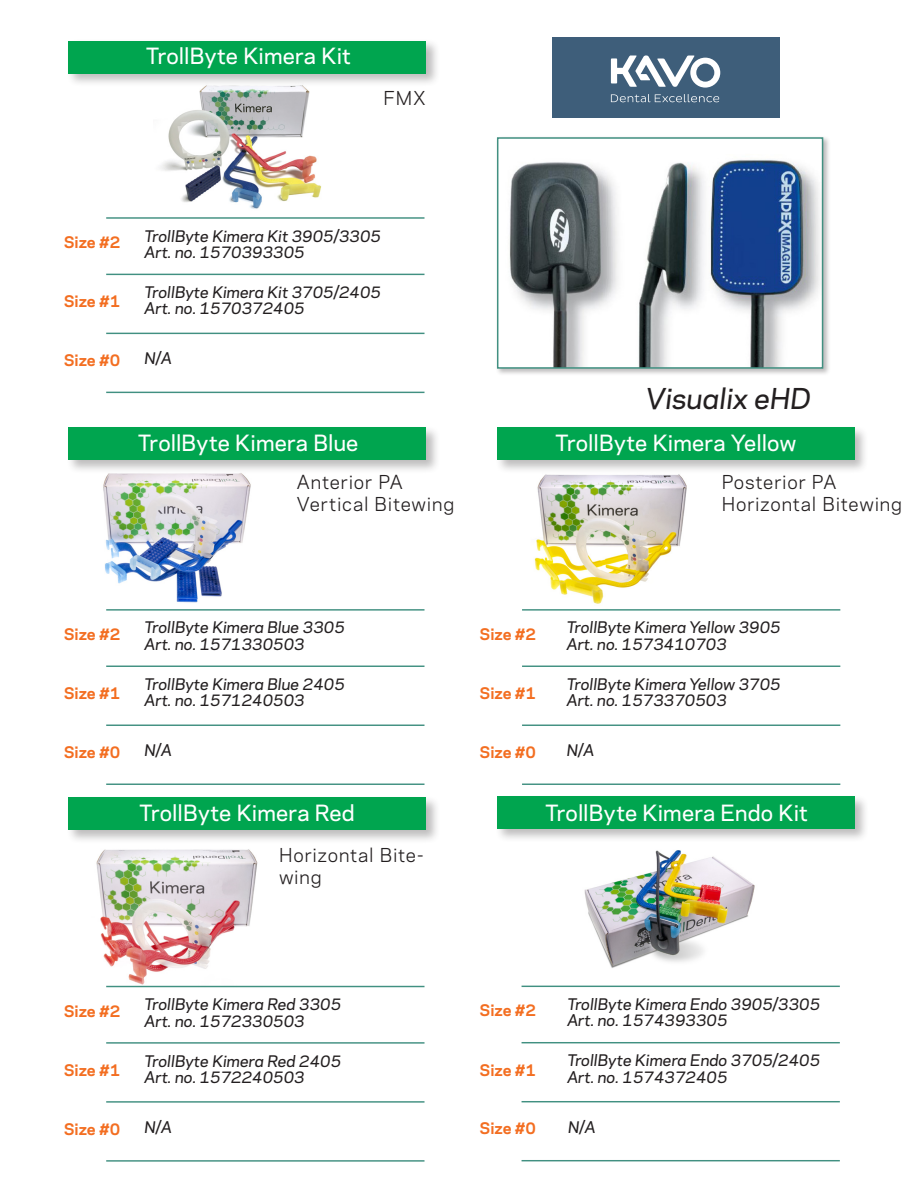
<style>
.page{position:relative;width:918px;height:1188px;background:#fff}
.page>*{position:absolute;margin:0;border:0;box-sizing:border-box;transform-origin:0 0}
.t1{font:italic 500 27px "Polaris";color:#231f20}
.t2{font:500 21px "Polaris";letter-spacing:.005em;color:#fff}
.t3{font:18px/21.6px "Polaris";letter-spacing:.04em;color:#231f20}
.t4{font:italic 500 15px "Polaris";color:#231f20}
.t5{font:700 15px "Polaris";color:#f36e21}
</style>
<div class="page">
<img style="left:96px;top:849px;width:167px;height:139px">
<img style="left:581px;top:850px;width:177px;height:136px">
<img style="left:103px;top:474px;width:148px;height:129px">
<img style="left:534px;top:474px;width:153px;height:130px">
<img style="left:160px;top:88px;width:161px;height:121px">
<div style="left:67px;top:795px;width:373px;height:49px;background:#231f20;opacity:.3"></div>
<div style="left:69px;top:797px;width:357px;height:33px;background:#00a54f"></div>
<div style="left:495px;top:794px;width:374px;height:49px;background:#231f20;opacity:.3"></div>
<div style="left:498px;top:796px;width:357px;height:33px;background:#00a54f"></div>
<div style="left:67px;top:39px;width:373px;height:49px;background:#231f20;opacity:.3"></div>
<div style="left:69px;top:41px;width:357px;height:32px;background:#00a54f"></div>
<hr style="left:106px;top:217px;width:319px;height:2px;background:#419081">
<hr style="left:106px;top:274px;width:319px;height:1px;background:#419081">
<hr style="left:106px;top:333px;width:319px;height:1px;background:#419081">
<hr style="left:106px;top:392px;width:319px;height:1px;background:#419081">
<hr style="left:522px;top:986px;width:318px;height:1px;background:#419081">
<hr style="left:522px;top:1042px;width:318px;height:1px;background:#419081">
<hr style="left:522px;top:1101px;width:318px;height:1px;background:#419081">
<hr style="left:522px;top:1160px;width:318px;height:1px;background:#419081">
<hr style="left:106px;top:609px;width:319px;height:2px;background:#419081">
<hr style="left:106px;top:666px;width:319px;height:1px;background:#419081">
<hr style="left:106px;top:725px;width:319px;height:1px;background:#419081">
<hr style="left:106px;top:784px;width:319px;height:1px;background:#419081">
<hr style="left:522px;top:609px;width:318px;height:2px;background:#419081">
<hr style="left:522px;top:666px;width:318px;height:1px;background:#419081">
<hr style="left:522px;top:725px;width:318px;height:1px;background:#419081">
<hr style="left:522px;top:784px;width:318px;height:1px;background:#419081">
<hr style="left:106px;top:986px;width:319px;height:1px;background:#419081">
<hr style="left:106px;top:1042px;width:319px;height:2px;background:#419081">
<hr style="left:106px;top:1101px;width:319px;height:2px;background:#419081">
<hr style="left:106px;top:1160px;width:319px;height:2px;background:#419081">
<div style="left:495px;top:425px;width:374px;height:49px;background:#231f20;opacity:.3"></div>
<div style="left:498px;top:427px;width:357px;height:33px;background:#00a54f"></div>
<div style="left:67px;top:425px;width:373px;height:49px;background:#231f20;opacity:.3"></div>
<div style="left:69px;top:427px;width:357px;height:33px;background:#00a54f"></div>
<div style="left:495px;top:136px;width:336px;height:240px;background:#231f20;opacity:.3"></div>
<img style="left:500px;top:140px;width:320px;height:226px">
<div style="left:497px;top:137px;width:326px;height:232px;border:2px solid #419081"></div>
<div style="left:552px;top:38px;width:227px;height:80px;background:#3e5e7a"></div>
<svg style="left:611px;top:56px;width:109px;height:32px"></svg>
<svg style="left:611px;top:94px;width:108px;height:8px"></svg>
<h2 class="t2" style="left:146px;top:40px;width:206px">TrollByte Kimera Kit</h2>
<p class="t3" style="left:384px;top:86px;width:44px">FMX</p>
<p class="t5" style="left:64px;top:231px;width:58px">Size #2</p>
<p class="t5" style="left:64px;top:290px;width:58px">Size #1</p>
<p class="t5" style="left:64px;top:349px;width:58px">Size #0</p>
<p class="t4" style="left:145px;top:225px;width:238px">TrollByte Kimera Kit 3905/3305</p>
<p class="t4" style="left:145px;top:241px;width:162px">Art. no. 1570393305</p>
<p class="t4" style="left:145px;top:281px;width:238px">TrollByte Kimera Kit 3705/2405</p>
<p class="t4" style="left:145px;top:297px;width:162px">Art. no. 1570372405</p>
<p class="t4" style="left:145px;top:347px;width:29px">N/A</p>
<p class="t1" style="left:646px;top:379px;width:167px">Visualix eHD</p>
<h2 class="t2" style="left:138px;top:427px;width:222px">TrollByte Kimera Blue</h2>
<h2 class="t2" style="left:556px;top:427px;width:242px">TrollByte Kimera Yellow</h2>
<p class="t3" style="left:297px;top:470px;width:159px">Anterior PA<br>Vertical Bitewing</p>
<p class="t3" style="left:722px;top:470px;width:182px">Posterior PA<br>Horizontal Bitewing</p>
<p class="t5" style="left:64px;top:623px;width:58px">Size #2</p>
<p class="t5" style="left:64px;top:682px;width:58px">Size #1</p>
<p class="t5" style="left:64px;top:741px;width:58px">Size #0</p>
<p class="t4" style="left:145px;top:616px;width:202px">TrollByte Kimera Blue 3305</p>
<p class="t4" style="left:145px;top:633px;width:162px">Art. no. 1571330503</p>
<p class="t4" style="left:145px;top:673px;width:202px">TrollByte Kimera Blue 2405</p>
<p class="t4" style="left:145px;top:689px;width:162px">Art. no. 1571240503</p>
<p class="t4" style="left:145px;top:739px;width:29px">N/A</p>
<p class="t5" style="left:480px;top:623px;width:58px">Size #2</p>
<p class="t5" style="left:480px;top:682px;width:58px">Size #1</p>
<p class="t5" style="left:480px;top:741px;width:58px">Size #0</p>
<p class="t4" style="left:567px;top:616px;width:216px">TrollByte Kimera Yellow 3905</p>
<p class="t4" style="left:567px;top:633px;width:162px">Art. no. 1573410703</p>
<p class="t4" style="left:567px;top:673px;width:216px">TrollByte Kimera Yellow 3705</p>
<p class="t4" style="left:567px;top:689px;width:162px">Art. no. 1573370503</p>
<p class="t4" style="left:567px;top:739px;width:29px">N/A</p>
<h2 class="t2" style="left:140px;top:797px;width:217px">TrollByte Kimera Red</h2>
<h2 class="t2" style="left:545px;top:797px;width:264px">TrollByte Kimera Endo Kit</h2>
<p class="t3" style="left:279px;top:844px;width:146px">Horizontal Bite&shy;wing</p>
<p class="t5" style="left:64px;top:999px;width:58px">Size #2</p>
<p class="t5" style="left:64px;top:1059px;width:58px">Size #1</p>
<p class="t5" style="left:64px;top:1117px;width:58px">Size #0</p>
<p class="t4" style="left:145px;top:993px;width:198px">TrollByte Kimera Red 3305</p>
<p class="t4" style="left:145px;top:1010px;width:162px">Art. no. 1572330503</p>
<p class="t4" style="left:145px;top:1050px;width:198px">TrollByte Kimera Red 2405</p>
<p class="t4" style="left:145px;top:1066px;width:162px">Art. no. 1572240503</p>
<p class="t4" style="left:145px;top:1116px;width:29px">N/A</p>
<p class="t5" style="left:480px;top:999px;width:58px">Size #2</p>
<p class="t5" style="left:480px;top:1059px;width:58px">Size #1</p>
<p class="t5" style="left:480px;top:1117px;width:58px">Size #0</p>
<p class="t4" style="left:567px;top:993px;width:254px">TrollByte Kimera Endo 3905/3305</p>
<p class="t4" style="left:567px;top:1009px;width:162px">Art. no. 1574393305</p>
<p class="t4" style="left:567px;top:1049px;width:254px">TrollByte Kimera Endo 3705/2405</p>
<p class="t4" style="left:567px;top:1066px;width:162px">Art. no. 1574372405</p>
<p class="t4" style="left:568px;top:1116px;width:29px">N/A</p>
</div>
